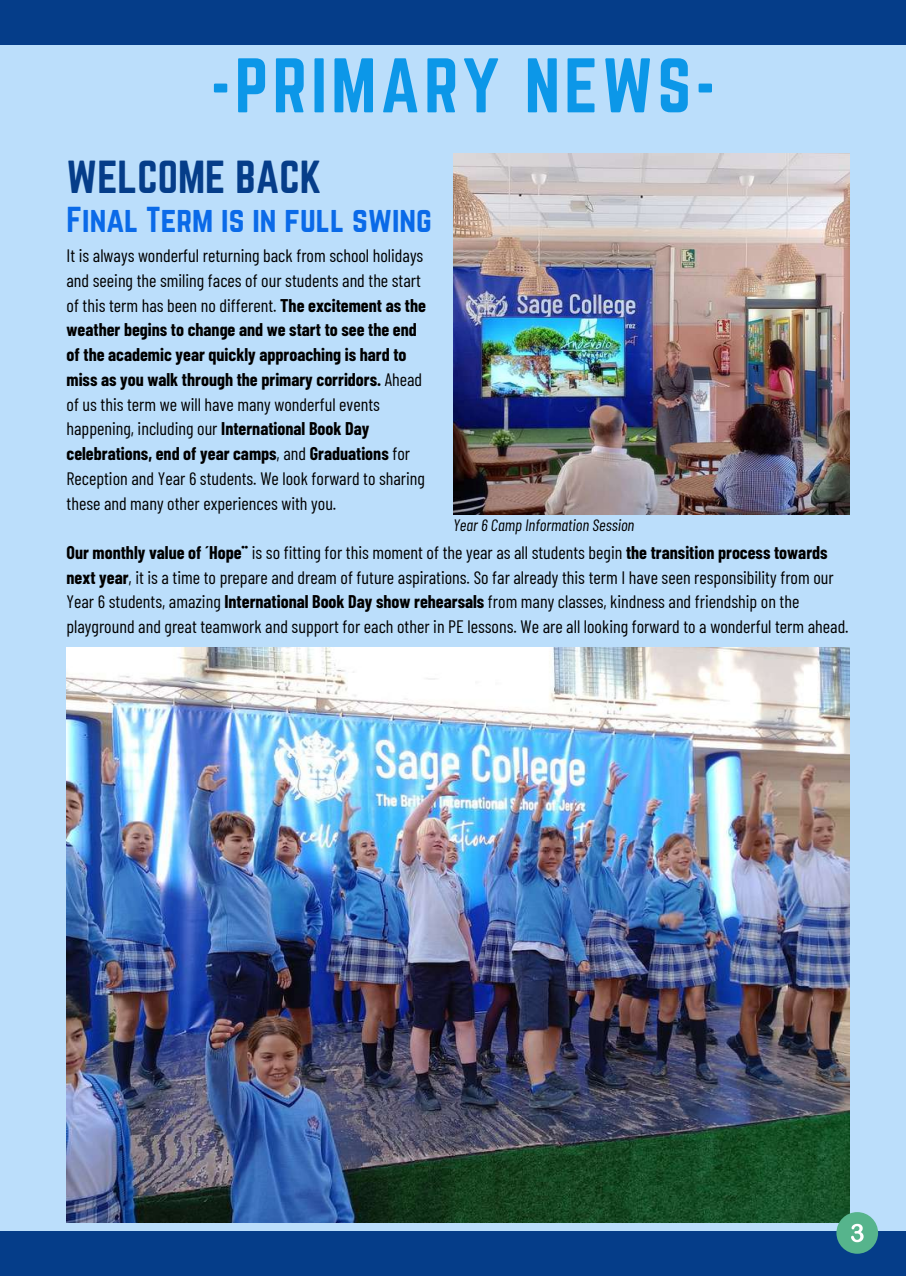
<style>
.page{position:relative;width:906px;height:1276px;background:#bbdefb}
.page>*{position:absolute;margin:0;border:0;box-sizing:border-box;transform-origin:0 0}
.t1{font:67.5px "Norwester";letter-spacing:.06em;color:#0c97e8}
.t2{font:40.5px "Norwester";color:#053d89}
.t3{font:31.5px "Norwester";color:#0a6ae8}
.t4{font:18px/24.8px "Barlow Condensed";color:#000}
.t5{font:italic 16.5px "Barlow Condensed";color:#000}
.s1{font-weight:700}
</style>
<div class="page">
<div style="left:0;top:0;width:906px;height:45px;background:#053d89"></div>
<div style="left:0;top:1231px;width:906px;height:45px;background:#053d89"></div>
<img style="left:453px;top:154px;width:396px;height:361px">
<img style="left:67px;top:647px;width:782px;height:576px">
<div style="left:836px;top:1212px;width:42px;height:42px;background:#56b48c;border-radius:50%"></div>
<svg style="left:851px;top:1224px;width:12px;height:18px"></svg>
<h1 class="t1" style="left:210px;top:45px;width:506px">-PRIMARY NEWS-</h1>
<h2 class="t2" style="left:67px;top:152px;width:256px">WELCOME BACK</h2>
<h3 class="t3" style="left:67px;top:201px;width:367px">Final Term is in full swing</h3>
<p class="t4" style="left:67px;top:242px;width:361px">It is always wonderful returning back from school holidays and seeing the smiling faces of our students and the start of this term has been no different. <span class="s1">The excitement as the weather begins to change and we start to see the end of the academic year quickly approaching is hard to miss as you walk through the primary corridors.</span> Ahead of us this term we will have many wonderful events happening, including our <span class="s1">International Book Day celebrations, end of year camps</span>, and <span class="s1">Graduations</span> for Reception and Year 6 students. We look forward to sharing these and many other experiences with you.</p>
<p class="t4" style="left:67px;top:539px;width:783px"><span class="s1">Our monthly value of ´Hope¨</span> is so fitting for this moment of the year as all students begin <span class="s1">the transition process towards next year</span>, it is a time to prepare and dream of future aspirations. So far already this term I have seen responsibility from our Year 6 students, amazing <span class="s1">International Book Day show rehearsals</span> from many classes, kindness and friendship on the playground and great teamwork and support for each other in PE lessons. We are all looking forward to a wonderful term ahead.</p>
<p class="t5" style="left:453px;top:514px;width:183px">Year 6 Camp Information Session</p>
</div>
